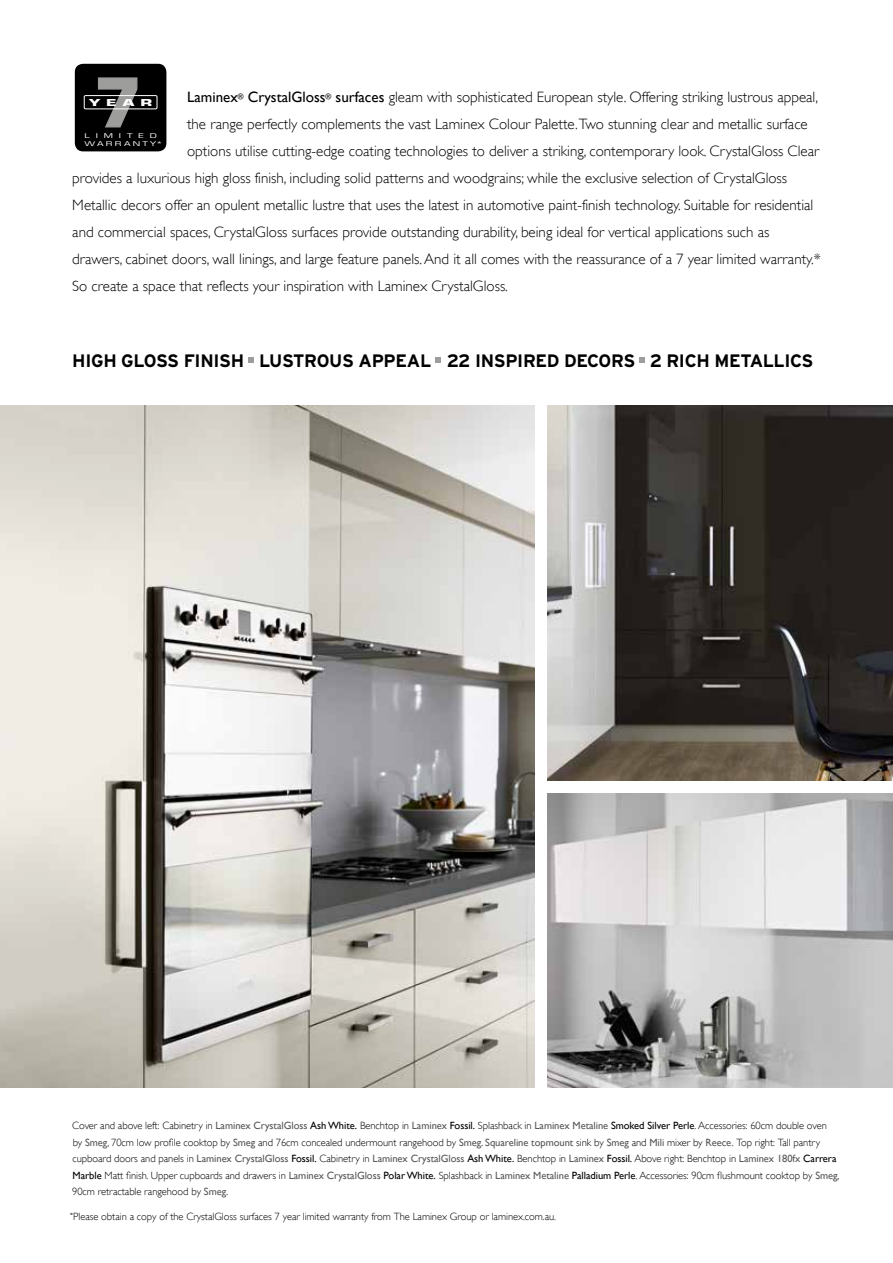
<style>
.page{position:relative;width:893px;height:1263px;background:#fff}
.page>*{position:absolute;margin:0;border:0;box-sizing:border-box;transform-origin:0 0}
.t1{font:700 18px "Interstate";letter-spacing:-.02em;color:#000}
.t2{font:300 15px "Gill Sans";color:#000}
.t3{font:300 10.5px/16.5px "Gill Sans";letter-spacing:-.005em;color:#000}
.t4{font:700 9.3px "Eurostile";color:#fff;scale:1.7 1}
.t5{font:6.3px/7.6px "Eurostile";letter-spacing:.255em;color:#fff;scale:1.5 1}
.s1{font-weight:400}
.s2{font-weight:400;color:#575756}
</style>
<div class="page">
<div style="left:75px;top:64px;width:91px;height:87px;background:#000;border-radius:8px"></div>
<svg style="left:97px;top:77px;width:41px;height:51px"></svg>
<div style="left:84px;top:95px;width:73px;height:14px;border:1px solid #fff"></div>
<svg style="left:249px;top:358px;width:5px;height:5px"></svg>
<svg style="left:436px;top:358px;width:5px;height:5px"></svg>
<svg style="left:640px;top:358px;width:5px;height:5px"></svg>
<img style="left:0;top:405px;width:535px;height:683px">
<img style="left:547px;top:405px;width:346px;height:376px">
<img style="left:547px;top:793px;width:346px;height:295px">
<p class="t2" style="left:187px;top:89px;width:632px"><span class="s1">Laminex</span><sup>®</sup> <span class="s1">CrystalGloss</span><sup>®</sup> <span class="s1">surfaces</span> gleam with sophisticated European style. Offering striking lustrous appeal,</p>
<p class="t2" style="left:187px;top:116px;width:622px">the range perfectly complements the vast Laminex Colour Palette.Two stunning clear and metallic surface</p>
<p class="t2" style="left:187px;top:143px;width:634px">options utilise cutting-edge coating technologies to deliver a striking, contemporary look. CrystalGloss Clear</p>
<p class="t2" style="left:72px;top:170px;width:716px">provides a luxurious high gloss finish, including solid patterns and woodgrains; while the exclusive selection of CrystalGloss</p>
<p class="t2" style="left:72px;top:197px;width:743px">Metallic decors offer an opulent metallic lustre that uses the latest in automotive paint-finish technology. Suitable for residential</p>
<p class="t2" style="left:72px;top:224px;width:699px">and commercial spaces, CrystalGloss surfaces provide outstanding durability, being ideal for vertical applications such as</p>
<p class="t2" style="left:72px;top:251px;width:750px">drawers, cabinet doors, wall linings, and large feature panels. And it all comes with the reassurance of a 7 year limited warranty.*</p>
<p class="t2" style="left:72px;top:278px;width:437px">So create a space that reflects your inspiration with Laminex CrystalGloss.</p>
<p class="t4" style="left:89px;top:96px;width:39px">YEAR</p>
<p class="t5" style="left:84px;top:132px;width:54px">LIMITED<br>WARRANTY*</p>
<p class="t1" style="left:72px;top:351px;width:133px">HIGH GLOSS FINISH</p>
<p class="t1" style="left:259px;top:351px;width:36px">LUSTRO</p>
<p class="t1" style="left:329px;top:351px;width:79px">US APPEAL</p>
<p class="t1" style="left:447px;top:351px;width:130px">22 INSPIRED DECORS</p>
<p class="t1" style="left:650px;top:351px;width:165px">2 RICH METALLICS</p>
<p class="t3" style="left:72px;top:1117px;width:769px">Cover and above left: Cabinetry in <span class="s2">Laminex CrystalGloss</span> <span class="s1">Ash White.</span> Benchtop in <span class="s2">Laminex</span> <span class="s1">Fossil.</span> Splashback in <span class="s2">Laminex Metaline</span> <span class="s1">Smoked Silver Perle</span>. Accessories: 60cm double oven<br>by <span class="s2">Smeg</span>, 70cm low profile cooktop by <span class="s2">Smeg</span> and 76cm concealed undermount rangehood by <span class="s2">Smeg. Squareline topmount</span> sink by <span class="s2">Smeg</span> and <span class="s2">Mili</span> mixer by <span class="s2">Reece.</span> Top right: Tall pantry cupboard doors and panels in <span class="s2">Laminex CrystalGloss</span> <span class="s1">Fossil.</span> Cabinetry in <span class="s2">Laminex CrystalGloss</span> <span class="s1">Ash White.</span> Benchtop in <span class="s2">Laminex</span> <span class="s1">Fossil.</span> Above right: Benchtop in <span class="s2">Laminex 180fx</span> <span class="s1">Carrera Marble</span> Matt finish. Upper cupboards and drawers in <span class="s2">Laminex CrystalGloss</span> <span class="s1">Polar White.</span> Splashback in <span class="s2">Laminex Metaline</span> <span class="s1">Palladium Perle</span>. Accessories: 90cm flushmount cooktop by <span class="s2">Smeg</span>, 90cm retractable rangehood by <span class="s2">Smeg.</span></p>
<p class="t3" style="left:69px;top:1208px;width:489px"><sup>*</sup>Please obtain a copy of the CrystalGloss surfaces 7 year limited warranty from The Laminex Group or laminex.com.au.</p>
</div>
